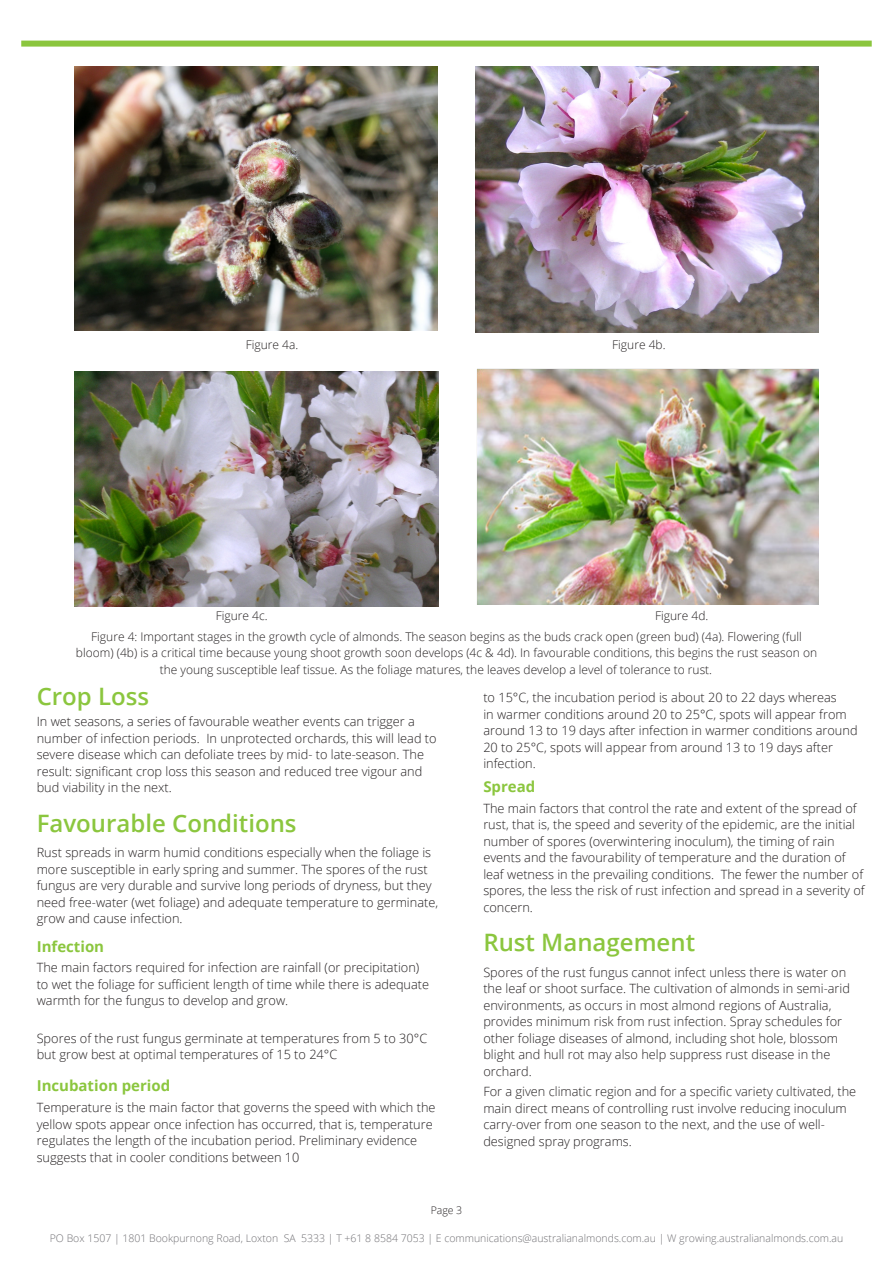
<style>
.page{position:relative;width:893px;height:1263px;background:#fff}
.page>*{position:absolute;margin:0;border:0;box-sizing:border-box;transform-origin:0 0}
.SECTION_SUB{font:600 24px "Open Sans";color:#8bc63e}
.SECTION_SUB-2{font:700 15px "Open Sans";color:#8bc63e}
.SECTION_SUB-3{font:300 12.75px/16.5px "Open Sans";color:#231f20}
.References{font:300 12px "Open Sans";color:#231f20}
.t1{font:300 10.5px "Open Sans";color:#717074}
.t2{font:300 10.5px "Open Sans";color:#231f20}
</style>
<div class="page">
<div style="left:21px;top:41px;width:851px;height:6px;background:#8bc63e"></div>
<img style="left:74px;top:66px;width:363px;height:265px">
<img style="left:476px;top:66px;width:342px;height:266px">
<img style="left:74px;top:371px;width:365px;height:236px">
<img style="left:477px;top:368px;width:342px;height:236px">
<p class="References" style="left:246px;top:337px;width:54px">Figure 4a.</p>
<p class="References" style="left:612px;top:337px;width:55px">Figure 4b.</p>
<p class="References" style="left:216px;top:608px;width:53px">Figure 4c.</p>
<p class="References" style="left:655px;top:608px;width:55px">Figure 4d.</p>
<p class="References" style="left:91px;top:628px;width:712px">Figure 4: Important stages in the growth cycle of almonds. The season begins as the buds crack open (green bud) (4a). Flowering (full</p>
<p class="References" style="left:76px;top:645px;width:743px">bloom) (4b) is a critical time because young shoot growth soon develops (4c &amp; 4d). In favourable conditions, this begins the rust season on</p>
<p class="References" style="left:160px;top:661px;width:554px">the young susceptible leaf tissue. As the foliage matures, the leaves develop a level of tolerance to rust.</p>
<p class="SECTION_SUB" style="left:37px;top:680px;width:114px">Crop Loss</p>
<p class="SECTION_SUB-3" style="left:37px;top:713px;width:401px">In wet seasons, a series of favourable weather events can trigger a number of infection periods. In unprotected orchards, this will lead to severe disease which can defoliate trees by mid- to late-season. The result: significant crop loss this season and reduced tree vigour and bud viability in the next.</p>
<p class="SECTION_SUB" style="left:37px;top:806px;width:261px">Favourable Conditions</p>
<p class="SECTION_SUB-3" style="left:37px;top:844px;width:403px">Rust spreads in warm humid conditions especially when the foliage is more susceptible in early spring and summer. The spores of the rust fungus are very durable and survive long periods of dryness, but they need free-water (wet foliage) and adequate temperature to germinate, grow and cause infection.</p>
<p class="SECTION_SUB-2" style="left:37px;top:935px;width:69px">Infection</p>
<p class="SECTION_SUB-3" style="left:37px;top:959px;width:394px">The main factors required for infection are rainfall (or precipitation) to wet the foliage for sufficient length of time while there is adequate warmth for the fungus to develop and grow.</p>
<p class="SECTION_SUB-3" style="left:37px;top:1029px;width:392px">Spores of the rust fungus germinate at temperatures from 5 to 30°C but grow best at optimal temperatures of 15 to 24°C</p>
<p class="SECTION_SUB-2" style="left:37px;top:1075px;width:135px">Incubation period</p>
<p class="SECTION_SUB-3" style="left:37px;top:1099px;width:400px">Temperature is the main factor that governs the speed with which the yellow spots appear once infection has occurred, that is, temperature regulates the length of the incubation period. Preliminary evidence suggests that in cooler conditions between 10</p>
<p class="SECTION_SUB-3" style="left:483px;top:689px;width:376px">to 15°C, the incubation period is about 20 to 22 days whereas<br>in warmer conditions around 20 to 25°C, spots will appear from around 13 to 19 days after infection in warmer conditions around 20 to 25°C, spots will appear from around 13 to 19 days after infection.</p>
<p class="SECTION_SUB-2" style="left:483px;top:776px;width:53px">Spread</p>
<p class="SECTION_SUB-3" style="left:483px;top:799px;width:383px">The main factors that control the rate and extent of the spread of rust, that is, the speed and severity of the epidemic, are the initial number of spores (overwintering inoculum), the timing of rain events and the favourability of temperature and the duration of leaf wetness in the prevailing conditions. The fewer the number of spores, the less the risk of rust infection and spread in a severity of concern.</p>
<p class="SECTION_SUB" style="left:483px;top:926px;width:213px">Rust Management</p>
<p class="SECTION_SUB-3" style="left:483px;top:963px;width:368px">Spores of the rust fungus cannot infect unless there is water on the leaf or shoot surface. The cultivation of almonds in semi-arid environments, as occurs in most almond regions of Australia, provides minimum risk from rust infection. Spray schedules for other foliage diseases of almond, including shot hole, blossom blight and hull rot may also help suppress rust disease in the orchard.</p>
<p class="SECTION_SUB-3" style="left:483px;top:1083px;width:374px">For a given climatic region and for a specific variety cultivated, the main direct means of controlling rust involve reducing inoculum carry-over from one season to the next, and the use of well&shy;designed spray programs.</p>
<p class="t2" style="left:431px;top:1203px;width:33px">Page 3</p>
<p class="t1" style="left:50px;top:1231px;width:795px">PO Box 1507 | 1801 Bookpurnong Road, Loxton SA 5333 | T +61 8 8584 7053 | E communications@australianalmonds.com.au | W growing.australianalmonds.com.au</p>
</div>
